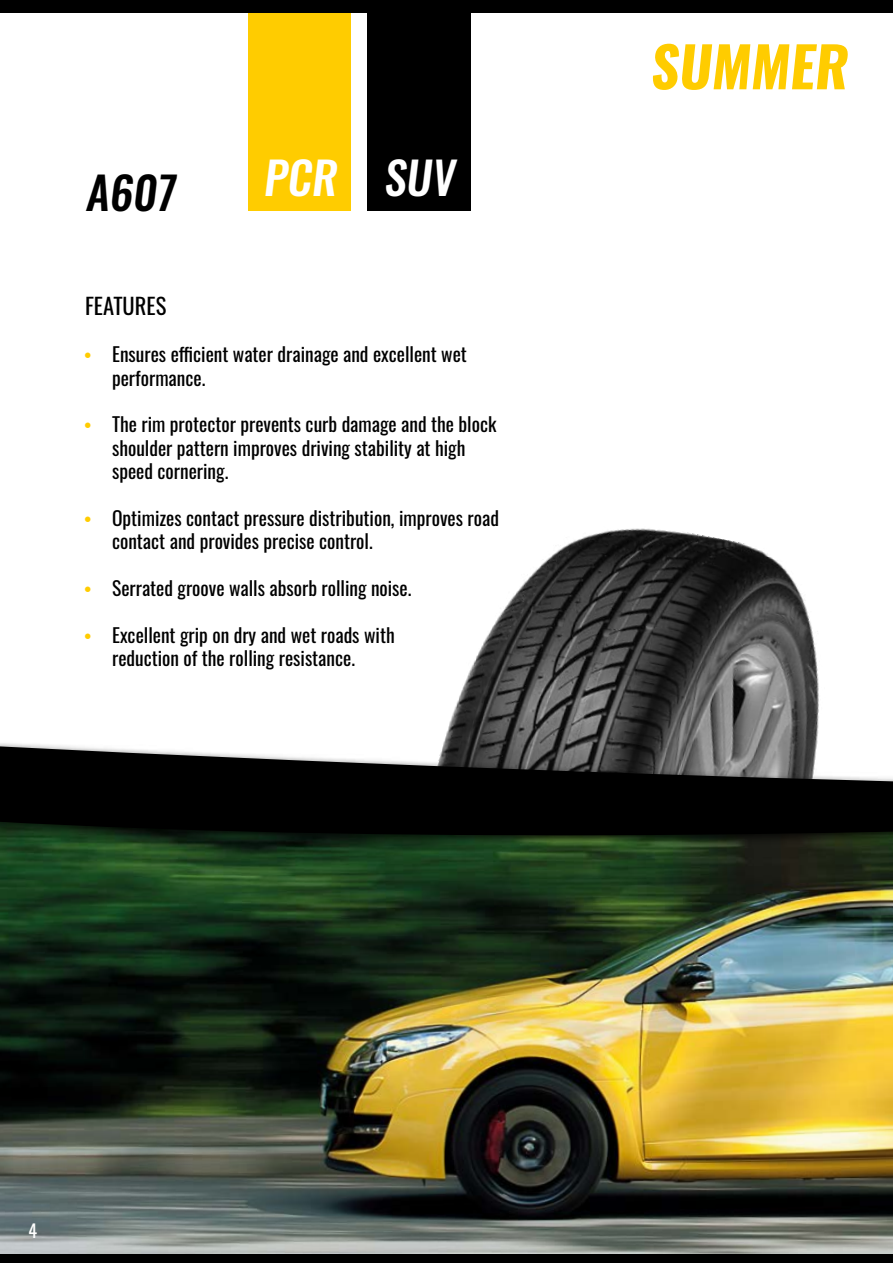
<style>
.page{position:relative;width:893px;height:1263px;background:#fff}
.page>*{position:absolute;margin:0;border:0;box-sizing:border-box;transform-origin:0 0}
.t1{font:700 55.5px "Oswald";color:#fc0}
.t2{font:500 45px "Oswald";color:#fff}
.t3{font:500 45px "Oswald";color:#000}
.t4{font:22.5px "Oswald";color:#000}
.t5{font:19.5px/23.4px "Oswald";color:#000}
.t6{font:18px "Oswald";color:#fff}
.s1{font-family:"Britannic";font-weight:700;color:#fc0}
</style>
<div class="page">
<img style="left:444px;top:528px;width:375px;height:212px">
<img style="left:0;top:872px;width:893px;height:382px">
<div style="left:0;top:1254px;width:893px;height:9px;background:#000"></div>
<div style="left:0;top:740px;width:893px;height:107px;background:#000;opacity:.75"></div>
<svg style="left:0;top:746px;width:893px;height:126px;background:#212a21"></svg>
<div style="left:249px;top:13px;width:102px;height:198px;background:#fc0"></div>
<div style="left:367px;top:0;width:103px;height:211px;background:#000"></div>
<div style="left:0;top:0;width:893px;height:13px;background:#000"></div>
<h2 class="t3" style="left:85px;top:169px;width:100px">A607</h2>
<h2 class="t2" style="left:263px;top:154px;width:202px">PCR SUV</h2>
<p class="t4" style="left:85px;top:286px;width:83px">FEATURES</p>
<p class="t5" style="left:112px;top:341px;width:356px;text-indent:-27px"><span class="s1">•</span> Ensures efficient water drainage and excellent wet performance.</p>
<p class="t5" style="left:112px;top:411px;width:386px;text-indent:-27px"><span class="s1">•</span> The rim protector prevents curb damage and the block shoulder pattern improves driving stability at high speed cornering.</p>
<p class="t5" style="left:112px;top:504px;width:388px;text-indent:-27px"><span class="s1">•</span> Optimizes contact pressure distribution, improves road contact and provides precise control.</p>
<p class="t5" style="left:85px;top:575px;width:328px"><span class="s1">•</span> Serrated groove walls absorb rolling noise.</p>
<p class="t5" style="left:112px;top:621px;width:284px;text-indent:-27px"><span class="s1">•</span> Excellent grip on dry and wet roads with reduction of the rolling resistance.</p>
<h1 class="t1" style="left:649px;top:38px;width:209px">SUMMER</h1>
<p class="t6" style="left:22px;top:1217px;width:17px">44</p>
</div>
